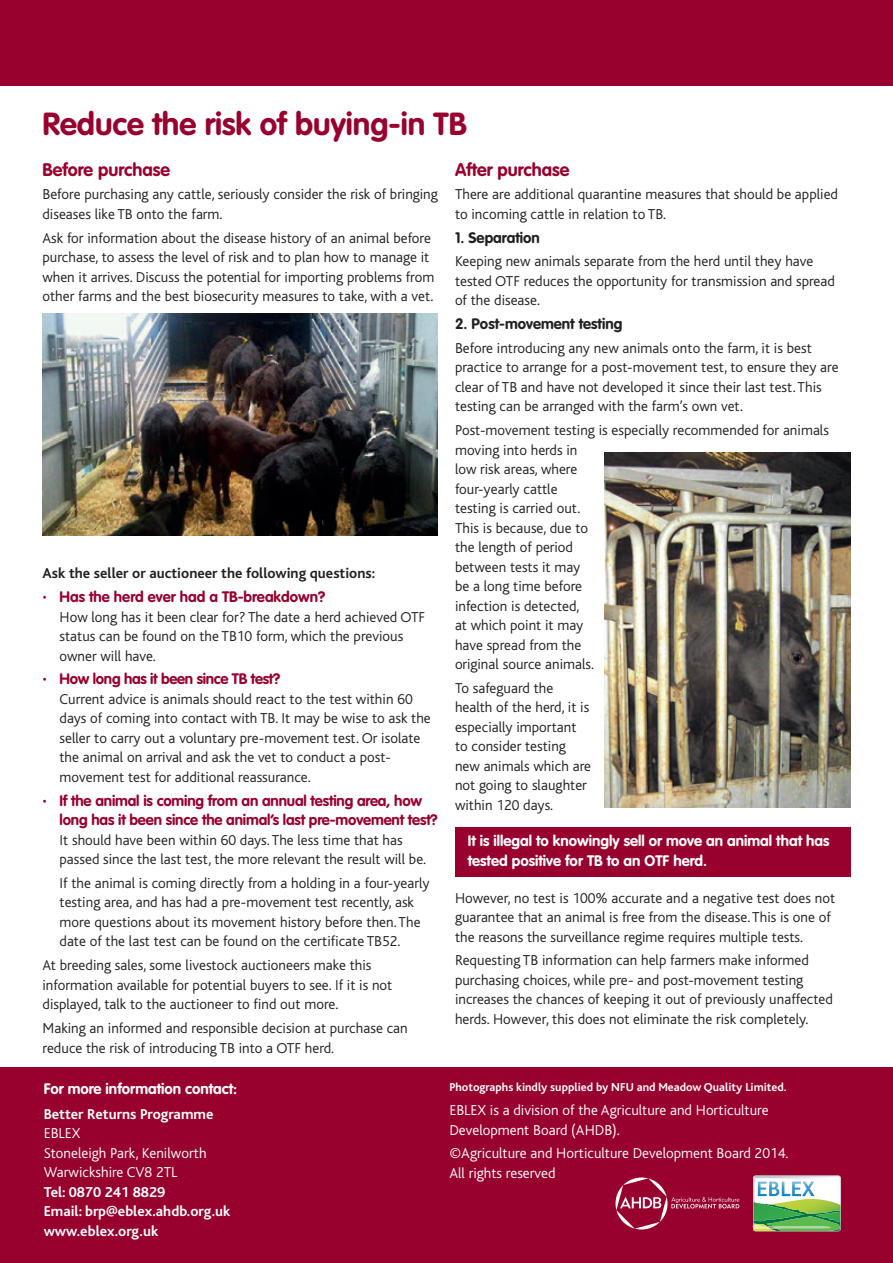
<style>
.page{position:relative;width:893px;height:1263px;background:#fff}
.page>*{position:absolute;margin:0;border:0;box-sizing:border-box;transform-origin:0 0}
.t1{font:700 31.5px "VAG Rounded";color:#98012d}
.t2{font:700 18px "VAG Rounded";color:#98012d}
.t3{font:300 15px/19.5px "Bliss";color:#231f20}
.t4{font:300 15px/19.5px "Bliss";color:#fff}
.t5{font:700 15px/19.5px "VAG Rounded";letter-spacing:-.01em;color:#98012d}
.t6{font:700 15px/19.5px "VAG Rounded";color:#fff}
.t7{font:700 15px/19.5px "Bliss";color:#fff}
.t8{font:700 15px "Bliss";color:#231f20}
.t9{font:700 15px "VAG Rounded";color:#231f20}
.t10{font:700 12px "Bliss";color:#fff}
.s1{font-family:"Bliss";font-weight:300}
</style>
<div class="page">
<div style="left:455px;top:827px;width:395px;height:50px;background:#98012d"></div>
<div style="left:0;top:0;width:893px;height:85px;background:#98012d"></div>
<div style="left:0;top:1067px;width:893px;height:196px;background:#98012d"></div>
<svg style="left:753px;top:1175px;width:88px;height:57px;background:#9dc99d"></svg>
<svg style="left:615px;top:1177px;width:124px;height:53px"></svg>
<img style="left:43px;top:313px;width:395px;height:223px">
<img style="left:604px;top:453px;width:246px;height:355px">
<h1 class="t1" style="left:43px;top:106px;width:426px">Reduce the risk of buying-in TB</h1>
<p class="t2" style="left:43px;top:159px;width:129px">Before purchase</p>
<p class="t3" style="left:43px;top:185px;width:397px">Before purchasing any cattle, seriously consider the risk of bringing diseases like TB onto the farm.</p>
<p class="t3" style="left:43px;top:228px;width:393px">Ask for information about the disease history of an animal before purchase, to assess the level of risk and to plan how to manage it when it arrives. Discuss the potential for importing problems from other farms and the best biosecurity measures to take, with a vet.</p>
<p class="t2" style="left:455px;top:159px;width:116px">After purchase</p>
<p class="t3" style="left:455px;top:185px;width:385px">There are additional quarantine measures that should be applied to incoming cattle in relation to TB.</p>
<p class="t9" style="left:455px;top:229px;width:86px">1. Separation</p>
<p class="t3" style="left:455px;top:252px;width:381px">Keeping new animals separate from the herd until they have tested OTF reduces the opportunity for transmission and spread of the disease.</p>
<p class="t9" style="left:455px;top:315px;width:169px">2. Post-movement testing</p>
<p class="t3" style="left:455px;top:338px;width:385px">Before introducing any new animals onto the farm, it is best practice to arrange for a post-movement test, to ensure they are clear of TB and have not developed it since their last test. This testing can be arranged with the farm’s own vet.</p>
<p class="t3" style="left:455px;top:421px;width:375px">Post-movement testing is especially recommended for animals moving into herds in<br>low risk areas, where<br>four-yearly cattle<br>testing is carried out.<br>This is because, due to<br>the length of period<br>between tests it may<br>be a long time before<br>infection is detected,<br>at which point it may<br>have spread from the<br>original source animals.</p>
<p class="t3" style="left:455px;top:678px;width:138px">To safeguard the health of the herd, it is especially important to consider testing new animals which are not going to slaughter within 120 days.</p>
<p class="t6" style="left:468px;top:831px;width:363px">It is illegal to knowingly sell or move an animal that has tested positive for TB to an OTF herd.</p>
<p class="t3" style="left:455px;top:888px;width:382px">However, no test is 100% accurate and a negative test does not guarantee that an animal is free from the disease. This is one of the reasons the surveillance regime requires multiple tests.</p>
<p class="t3" style="left:455px;top:951px;width:379px">Requesting TB information can help farmers make informed purchasing choices, while pre- and post-movement testing increases the chances of keeping it out of previously unaffected herds. However, this does not eliminate the risk completely.</p>
<p class="t8" style="left:43px;top:566px;width:334px">Ask the seller or auctioneer the following questions:</p>
<p class="t5" style="left:43px;top:587px;width:284px"><span class="s1">•</span> Has the herd ever had a TB-breakdown?</p>
<p class="t3" style="left:60px;top:607px;width:367px">How long has it been clear for? The date a herd achieved OTF status can be found on the TB10 form, which the previous owner will have.</p>
<p class="t5" style="left:43px;top:669px;width:239px"><span class="s1">•</span> How long has it been since TB test?</p>
<p class="t3" style="left:60px;top:689px;width:373px">Current advice is animals should react to the test within 60 days of coming into contact with TB. It may be wise to ask the seller to carry out a voluntary pre-movement test. Or isolate the animal on arrival and ask the vet to conduct a post&shy;movement test for additional reassurance.</p>
<p class="t5" style="left:60px;top:790px;width:380px;text-indent:-17px"><span class="s1">•</span> If the animal is coming from an annual testing area, how long has it been since the animal’s last pre-movement test?</p>
<p class="t3" style="left:60px;top:830px;width:368px">It should have been within 60 days. The less time that has passed since the last test, the more relevant the result will be.</p>
<p class="t3" style="left:60px;top:873px;width:371px">If the animal is coming directly from a holding in a four-yearly testing area, and has had a pre-movement test recently, ask more questions about its movement history before then. The date of the last test can be found on the certificate TB52.</p>
<p class="t3" style="left:43px;top:956px;width:351px">At breeding sales, some livestock auctioneers make this information available for potential buyers to see. If it is not displayed, talk to the auctioneer to find out more.</p>
<p class="t3" style="left:43px;top:1018px;width:367px">Making an informed and responsible decision at purchase can reduce the risk of introducing TB into a OTF herd.</p>
<p class="t6" style="left:44px;top:1079px;width:195px">For more information contact:</p>
<p class="t7" style="left:44px;top:1104px;width:171px">Better Returns Programme</p>
<p class="t4" style="left:44px;top:1124px;width:164px">EBLEX<br>Stoneleigh Park, Kenilworth<br>Warwickshire CV8 2TL</p>
<p class="t7" style="left:44px;top:1182px;width:188px">Tel: 0870 241 8829<br>Email: brp@eblex.ahdb.org.uk www.eblex.org.uk</p>
<p class="t10" style="left:449px;top:1081px;width:339px">Photographs kindly supplied by NFU and Meadow Quality Limited.</p>
<p class="t4" style="left:449px;top:1101px;width:321px">EBLEX is a division of the Agriculture and Horticulture<br>Development Board (AHDB).</p>
<p class="t4" style="left:449px;top:1144px;width:341px">©Agriculture and Horticulture Development Board 2014.<br>All rights reserved</p>
</div>
